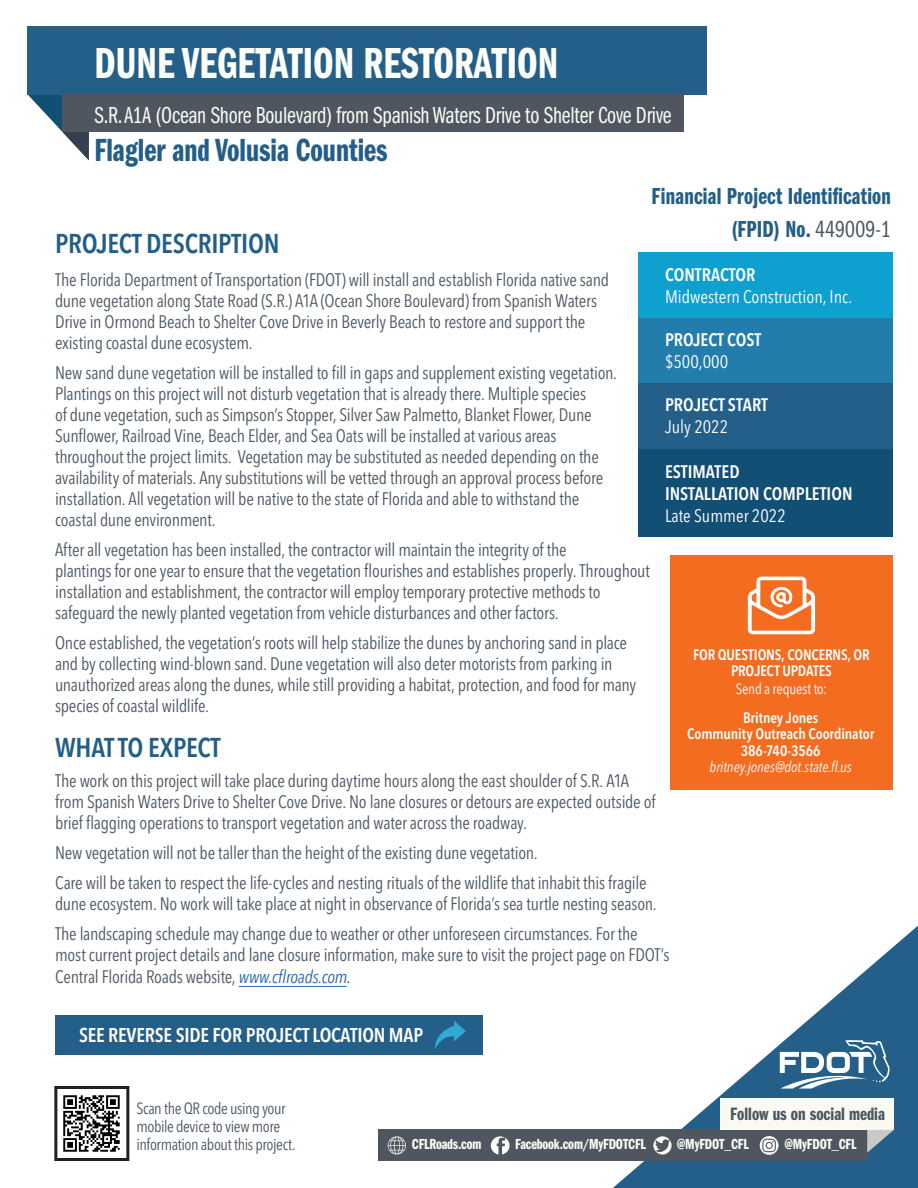
<style>
.page{position:relative;width:918px;height:1188px;background:#fff}
.page>*{position:absolute;margin:0;border:0;box-sizing:border-box;transform-origin:0 0}
.t1{font:45px "ITC Franklin Gothic Std Dm Cp";color:#fbfdf6;scale:.96 1}
.t2{font:33.15px "ITC Franklin Gothic Std Dm Cp";color:#225e87;scale:.96 1}
.t3{font:600 condensed 27px "Avenir Next LT Pro";letter-spacing:-.01em;color:#225e87}
.t4{font:24px "ITC Franklin Gothic Std Bk Cp";letter-spacing:-.01em;color:#fbfdf6;scale:.96 1}
.t5{font:24px "ITC Franklin Gothic Std Dm Cp";letter-spacing:.01em;color:#225e87;scale:.96 1}
.t6{font:600 condensed 19.8px "Avenir Next LT Pro";letter-spacing:-.01em;color:#fff}
.t7{font:18.6px "ITC Franklin Gothic Std Dm Cp";color:#4d5762}
.t8{font:condensed 18px/21px "Avenir Next LT Pro";letter-spacing:-.015em;color:#4d5762}
.t9{font:600 condensed 18px/22.2px "Avenir Next LT Pro";color:#fff}
.t10{font:condensed 18px "Avenir Next LT Pro";color:#fff}
.t11{font:condensed 16.2px/17.7px "Avenir Next LT Pro";letter-spacing:-.025em;color:#4d5762}
.t12{font:15.15px "ITC Franklin Gothic Std Dm Cp";letter-spacing:-.01em;color:#fbfdf6}
.t13{font:600 condensed 15px/16.5px "Avenir Next LT Pro";letter-spacing:-.005em;color:#fff;text-align:center}
.t14{font:condensed 15px "Avenir Next LT Pro";letter-spacing:-.01em;color:#fff}
.s1{font-family:"ITC Franklin Gothic Std Bk Cp";color:#4d5762}
.s2{font-style:italic;color:#2865b1}
.s3{color:#084c85}
.s4{font-weight:400}
.s5{font-weight:400;font-style:italic}
</style>
<div class="page">
<svg style="left:27px;top:94px;width:62px;height:66px"></svg>
<hr style="left:239px;top:986px;width:108px;height:1px;background:#2865b1">
<div style="left:27px;top:26px;width:679px;height:68px;background:#235f88"></div>
<div style="left:638px;top:383px;width:254px;height:67px;background:#235f88"></div>
<div style="left:638px;top:252px;width:254px;height:66px;background:#0ea0cf"></div>
<div style="left:638px;top:318px;width:254px;height:65px;background:#227dac"></div>
<div style="left:638px;top:450px;width:254px;height:87px;background:#124f75"></div>
<svg style="left:613px;top:926px;width:305px;height:262px"></svg>
<svg style="left:780px;top:1040px;width:110px;height:49px"></svg>
<div style="left:378px;top:1130px;width:489px;height:31px;background:#4f5660"></div>
<svg style="left:491px;top:1136px;width:19px;height:19px"></svg>
<svg style="left:653px;top:1136px;width:19px;height:19px"></svg>
<svg style="left:388px;top:1136px;width:18px;height:18px"></svg>
<svg style="left:760px;top:1136px;width:19px;height:19px"></svg>
<div style="left:720px;top:1098px;width:174px;height:32px;background:#fafaf2"></div>
<svg style="left:867px;top:1130px;width:27px;height:23px"></svg>
<div style="left:670px;top:555px;width:222px;height:235px;background:#f36c1f"></div>
<svg style="left:748px;top:577px;width:67px;height:57px"></svg>
<img style="left:63px;top:1095px;width:57px;height:57px">
<div style="left:54px;top:1086px;width:75px;height:75px;border:3px solid #231f20"></div>
<div style="left:63px;top:94px;width:621px;height:38px;background:#4f5660"></div>
<div style="left:55px;top:1015px;width:428px;height:40px;background:#235f88"></div>
<svg style="left:435px;top:1021px;width:31px;height:28px"></svg>
<p class="t1" style="left:94px;top:38px;width:485px">DUNE VEGETATION RESTORATION</p>
<p class="t4" style="left:94px;top:102px;width:603px">S.R. A1A (Ocean Shore Boulevard) from Spanish Waters Drive to Shelter Cove Drive</p>
<p class="t2" style="left:94px;top:132px;width:307px">Flagler and Volusia Counties</p>
<p class="t5" style="left:652px;top:183px;width:251px">Financial Project Identification</p>
<p class="t5" style="left:731px;top:216px;width:168px">(FPID) No. <span class="s1">449009-1</span></p>
<p class="t3" style="left:55px;top:227px;width:226px">PROJECT DESCRIPTION</p>
<p class="t8" style="left:55px;top:269px;width:556px">The Florida Department of Transportation (FDOT) will install and establish Florida native sand dune vegetation along State Road (S.R.) A1A (Ocean Shore Boulevard) from Spanish Waters Drive in Ormond Beach to Shelter Cove Drive in Beverly Beach to restore and support the existing coastal dune ecosystem.</p>
<p class="t8" style="left:55px;top:362px;width:563px">New sand dune vegetation will be installed to fill in gaps and supplement existing vegetation.<br>Plantings on this project will not disturb vegetation that is already there. Multiple species<br>of dune vegetation, such as Simpson’s Stopper, Silver Saw Palmetto, Blanket Flower, Dune Sunflower, Railroad Vine, Beach Elder, and Sea Oats will be installed at various areas throughout the project limits. Vegetation may be substituted as needed depending on the availability of materials. Any substitutions will be vetted through an approval process before installation. All vegetation will be native to the state of Florida and able to withstand the coastal dune environment.</p>
<p class="t8" style="left:55px;top:539px;width:596px">After all vegetation has been installed, the contractor will maintain the integrity of the<br>plantings for one year to ensure that the vegetation flourishes and establishes properly. Throughout installation and establishment, the contractor will employ temporary protective methods to safeguard the newly planted vegetation from vehicle disturbances and other factors.</p>
<p class="t8" style="left:55px;top:632px;width:583px">Once established, the vegetation’s roots will help stabilize the dunes by anchoring sand in place and by collecting wind-blown sand. Dune vegetation will also deter motorists from parking in unauthorized areas along the dunes, while still providing a habitat, protection, and food for many species of coastal wildlife.</p>
<p class="t3" style="left:55px;top:731px;width:167px">WHAT TO EXPECT</p>
<p class="t8" style="left:55px;top:770px;width:602px">The work on this project will take place during daytime hours along the east shoulder of S.R. A1A from Spanish Waters Drive to Shelter Cove Drive. No lane closures or detours are expected outside of brief flagging operations to transport vegetation and water across the roadway.</p>
<p class="t8" style="left:55px;top:842px;width:484px">New vegetation will not be taller than the height of the existing dune vegetation.</p>
<p class="t8" style="left:55px;top:872px;width:603px">Care will be taken to respect the life-cycles and nesting rituals of the wildlife that inhabit this fragile dune ecosystem. No work will take place at night in observance of Florida’s sea turtle nesting season.</p>
<p class="t8" style="left:55px;top:923px;width:616px;line-height:21.8px">The landscaping schedule may change due to weather or other unforeseen circumstances. For the most current project details and lane closure information, make sure to visit the project page on FDOT’s<br>Central Florida Roads website, <span class="s2">www.cflroads.com</span><span class="s3">.</span></p>
<p class="t9" style="left:665px;top:263px;width:92px">CONTRACTOR</p>
<p class="t10" style="left:665px;top:286px;width:189px">Midwestern Construction, Inc.</p>
<p class="t9" style="left:665px;top:328px;width:98px">PROJECT COST</p>
<p class="t10" style="left:665px;top:351px;width:65px">$500,000</p>
<p class="t9" style="left:665px;top:393px;width:105px">PROJECT START<br><span class="s4">July 2022</span></p>
<p class="t9" style="left:665px;top:460px;width:76px">ESTIMATED</p>
<p class="t9" style="left:665px;top:482px;width:189px">INSTALLATION COMPLETION</p>
<p class="t10" style="left:665px;top:505px;width:122px">Late Summer 2022</p>
<p class="t13" style="left:693px;top:647px;width:178px;line-height:15.6px">FOR QUESTIONS, CONCERNS, OR<br>PROJECT UPDATES</p>
<p class="t14" style="left:736px;top:680px;width:93px">Send a request to:</p>
<p class="t13" style="left:687px;top:709px;width:188px">Britney Jones<br>Community Outreach Coordinator<br>386-740-3566 <span class="s5">britney.jones@dot.state.fl.us</span></p>
<p class="t6" style="left:79px;top:1023px;width:346px">SEE REVERSE SIDE FOR PROJECT LOCATION MAP</p>
<p class="t11" style="left:136px;top:1100px;width:161px">Scan the QR code using your mobile device to view more information about this project.</p>
<p class="t7" style="left:730px;top:1103px;width:156px">Follow us on social media</p>
<p class="t12" style="left:412px;top:1136px;width:71px">CFLRoads.com</p>
<p class="t12" style="left:515px;top:1136px;width:132px">Facebook.com/MyFDOTCFL</p>
<p class="t12" style="left:677px;top:1136px;width:74px">@MyFDOT_CFL</p>
<p class="t12" style="left:784px;top:1136px;width:74px">@MyFDOT_CFL</p>
</div>
